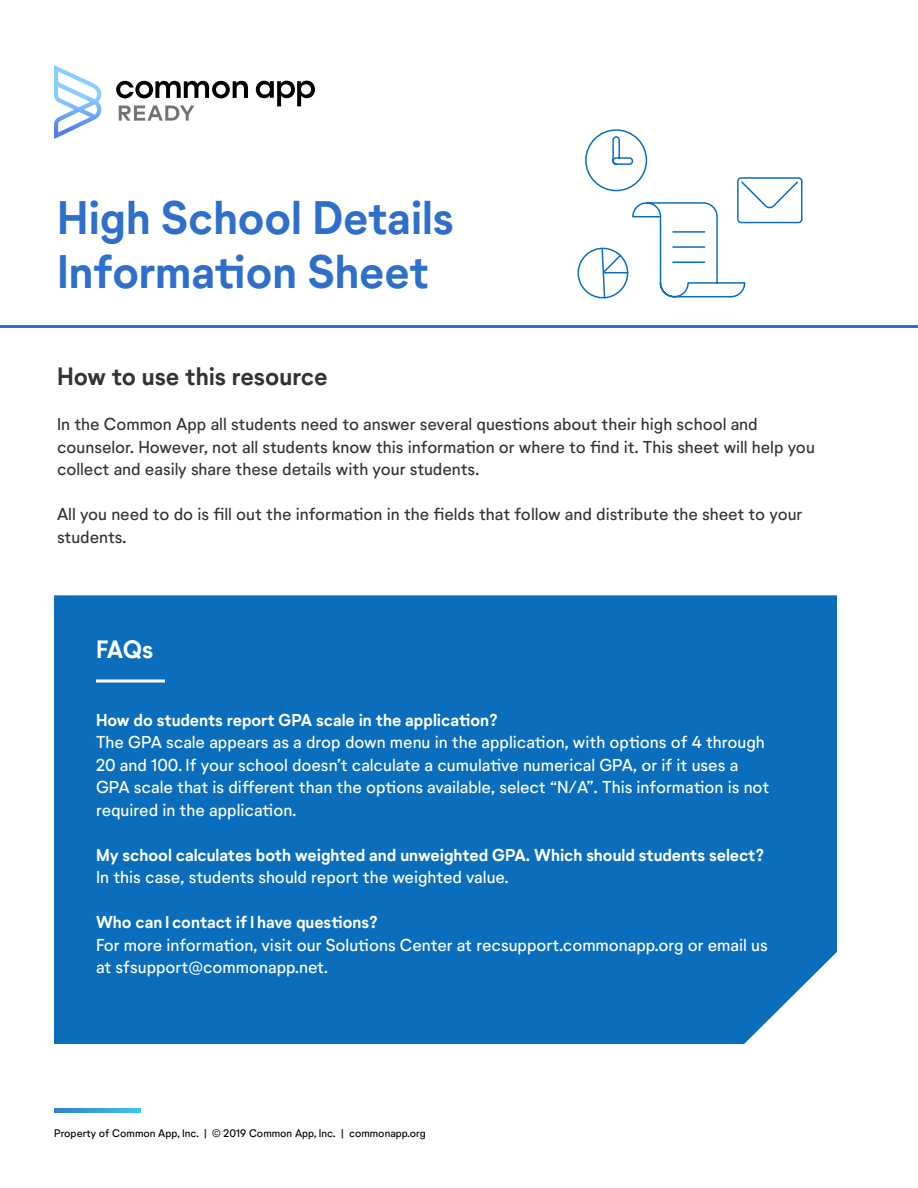
<style>
.page{position:relative;width:918px;height:1188px;background:#fff}
.page>*{position:absolute;margin:0;border:0;box-sizing:border-box;transform-origin:0 0}
.t1{font:700 45px/54px "Neutrif Studio";color:#2e6fcb}
.t2{font:700 24px "Neutrif Studio";color:#333332}
.t3{font:700 24px "Neutrif Studio";color:#fff}
.t4{font:16.5px/22.5px "Neutrif Studio";color:#fff}
.t5{font:16.5px/22.5px "Neutrif Studio";color:#333332}
.t6{font:700 16.5px "Neutrif Studio";color:#fff}
.t7{font:10.5px "Neutrif Studio";color:#000}
</style>
<div class="page">
<svg style="left:119px;top:106px;width:75px;height:15px"></svg>
<svg style="left:54px;top:66px;width:48px;height:73px"></svg>
<svg style="left:256px;top:81px;width:59px;height:25px"></svg>
<svg style="left:116px;top:81px;width:132px;height:17px"></svg>
<svg style="left:54px;top:1108px;width:87px;height:5px"></svg>
<div style="left:54px;top:595px;width:783px;height:449px;background:#0a6ebd"></div>
<hr style="left:96px;top:680px;width:69px;height:2px;background:#fff">
<hr style="left:0;top:326px;width:918px;height:2px;background:#2e6fcb">
<svg style="left:577px;top:129px;width:226px;height:170px"></svg>
<h1 class="t1" style="left:57px;top:192px;width:399px">High School Details<br>Information Sheet</h1>
<h2 class="t2" style="left:57px;top:362px;width:272px">How to use this resource</h2>
<p class="t5" style="left:57px;top:413px;width:759px">In the Common App all students need to answer several questions about their high school and counselor. However, not all students know this information or where to find it. This sheet will help you collect and easily share these details with your students.</p>
<p class="t5" style="left:57px;top:503px;width:747px">All you need to do is fill out the information in the fields that follow and distribute the sheet to your students.</p>
<h2 class="t3" style="left:96px;top:635px;width:59px">FAQs</h2>
<p class="t6" style="left:96px;top:710px;width:404px">How do students report GPA scale in the application?</p>
<p class="t4" style="left:96px;top:731px;width:675px">The GPA scale appears as a drop down menu in the application, with options of 4 through 20 and 100. If your school doesn’t calculate a cumulative numerical GPA, or if it uses a GPA scale that is different than the options available, select “N/A”. This information is not required in the application.</p>
<p class="t6" style="left:96px;top:845px;width:670px">My school calculates both weighted and unweighted GPA. Which should students select?</p>
<p class="t4" style="left:96px;top:866px;width:414px">In this case, students should report the weighted value.</p>
<p class="t6" style="left:96px;top:912px;width:284px">Who can I contact if I have questions?</p>
<p class="t4" style="left:96px;top:934px;width:673px">For more information, visit our Solutions Center at recsupport.commonapp.org or email us at sfsupport@commonapp.net.</p>
<p class="t7" style="left:54px;top:1127px;width:373px">Property of Common App, Inc. | © 2019 Common App, Inc. | commonapp.org</p>
</div>
